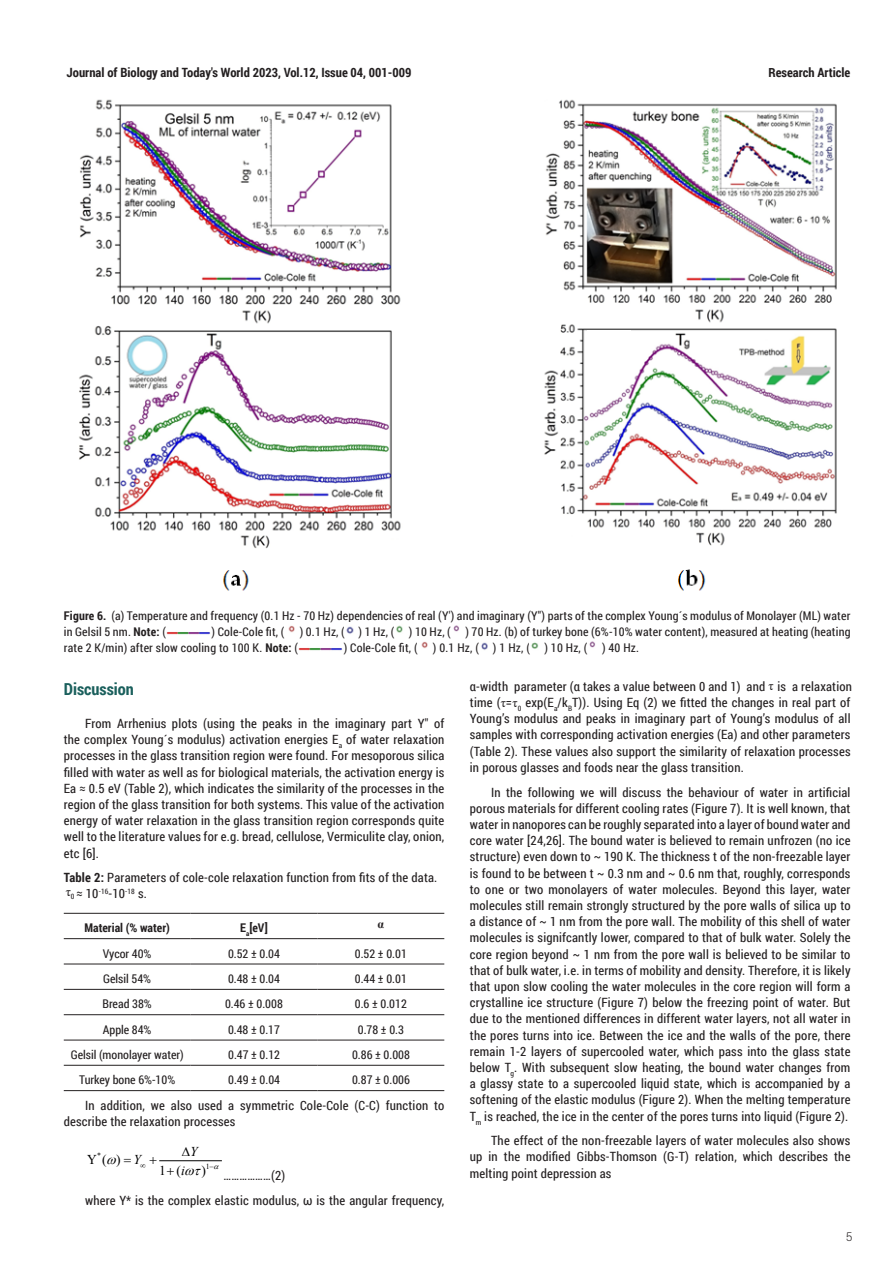
<style>
.page{position:relative;width:893px;height:1263px;background:#fff}
.page>*{position:absolute;margin:0;border:0;box-sizing:border-box;transform-origin:0 0}
.t1{font:700 16.5px "Roboto Condensed";color:#1a5f5c}
.t2{font:13.5px "Times New Roman";color:#000}
.t3{font:italic 13.5px "Times New Roman";color:#000}
.t4{font:12.75px/16.2px "Roboto Condensed";letter-spacing:.015em;color:#231f20;text-align:justify}
.t5{font:700 12.75px "Roboto Condensed";color:#231f20}
.t6{font:12.75px "Times New Roman";color:#231f20}
.t7{font:12px/16.2px "Roboto Condensed";letter-spacing:.015em;color:#231f20}
.t8{font:700 12px "Roboto Condensed";color:#231f20}
.t9{font:300 12px "Roboto";color:#231f20}
.t10{font:700 12px "Times New Roman";color:#231f20}
.t11{font:7.8px "Times New Roman";color:#000}
.s1{font-weight:700}
.s2{font-family:"Times New Roman"}
.s3{font-size:7.5px}
.s4{font-style:italic}
</style>
<div class="page">
<hr style="left:64px;top:913px;width:127px;height:1px;background:#231f20">
<hr style="left:191px;top:913px;width:127px;height:1px;background:#231f20">
<hr style="left:318px;top:913px;width:126px;height:1px;background:#231f20">
<hr style="left:64px;top:938px;width:127px;height:1px;background:#231f20">
<hr style="left:191px;top:938px;width:127px;height:1px;background:#231f20">
<hr style="left:318px;top:938px;width:126px;height:1px;background:#231f20">
<hr style="left:64px;top:964px;width:127px;height:1px;background:#231f20">
<hr style="left:191px;top:964px;width:127px;height:1px;background:#231f20">
<hr style="left:318px;top:964px;width:126px;height:1px;background:#231f20">
<hr style="left:64px;top:989px;width:127px;height:1px;background:#231f20">
<hr style="left:191px;top:989px;width:127px;height:1px;background:#231f20">
<hr style="left:318px;top:989px;width:126px;height:1px;background:#231f20">
<hr style="left:64px;top:1014px;width:127px;height:1px;background:#231f20">
<hr style="left:191px;top:1014px;width:127px;height:1px;background:#231f20">
<hr style="left:318px;top:1014px;width:126px;height:1px;background:#231f20">
<hr style="left:64px;top:1040px;width:127px;height:1px;background:#231f20">
<hr style="left:191px;top:1040px;width:127px;height:1px;background:#231f20">
<hr style="left:318px;top:1040px;width:126px;height:1px;background:#231f20">
<hr style="left:64px;top:1065px;width:127px;height:1px;background:#231f20">
<hr style="left:191px;top:1065px;width:127px;height:1px;background:#231f20">
<hr style="left:318px;top:1065px;width:126px;height:1px;background:#231f20">
<hr style="left:64px;top:1090px;width:127px;height:1px;background:#231f20">
<hr style="left:191px;top:1090px;width:127px;height:1px;background:#231f20">
<hr style="left:318px;top:1090px;width:126px;height:1px;background:#231f20">
<hr style="left:160px;top:1160px;width:61px;height:1px;background:#000">
<img style="left:166px;top:632px;width:45px;height:3px">
<img style="left:288px;top:625px;width:7px;height:8px">
<svg style="left:346px;top:626px;width:8px;height:8px"></svg>
<img style="left:396px;top:625px;width:7px;height:8px">
<img style="left:453px;top:625px;width:6px;height:7px">
<img style="left:298px;top:648px;width:45px;height:3px">
<img style="left:421px;top:641px;width:7px;height:8px">
<img style="left:481px;top:642px;width:7px;height:8px">
<img style="left:531px;top:642px;width:8px;height:7px">
<img style="left:589px;top:641px;width:6px;height:7px">
<img style="left:79px;top:99px;width:758px;height:492px">
<div style="left:125px;top:224px;width:73px;height:59px;background:#fff"></div>
<div style="left:292px;top:340px;width:73px;height:58px;background:#fff"></div>
<div style="left:587px;top:330px;width:44px;height:50px;background:#fff"></div>
<div style="left:684px;top:224px;width:52px;height:49px;background:#fff"></div>
<p class="t5" style="left:67px;top:64px;width:346px">Journal of Biology and Today's World 2023, Vol.12, Issue 04, 001-009</p>
<p class="t5" style="left:768px;top:64px;width:83px">Research Article</p>
<p class="t7" style="left:64px;top:607px;width:788px"><span class="s1">Figure 6.</span> (a) Temperature and frequency (0.1 Hz - 70 Hz) dependencies of real (Y′) and imaginary (Y″) parts of the complex Young´s modulus of Monolayer (ML) water in Gelsil 5 nm. <span class="s1">Note:</span> (</p>
<p class="t7" style="left:212px;top:623px;width:74px">) Cole-Cole fit, (</p>
<p class="t7" style="left:300px;top:623px;width:552px">) 0.1 Hz, ( ) 1 Hz, ( ) 10 Hz, ( ) 70 Hz. (b) of turkey bone (6%-10% water content), measured at heating (heating</p>
<p class="t7" style="left:64px;top:640px;width:236px">rate 2 K/min) after slow cooling to 100 K. <span class="s1">Note:</span> (</p>
<p class="t7" style="left:344px;top:640px;width:76px">) Cole-Cole fit, (</p>
<p class="t7" style="left:433px;top:640px;width:208px">) 0.1 Hz, ( ) 1 Hz, ( ) 10 Hz, ( ) 40 Hz.</p>
<p class="t6" style="left:769px;top:677px;width:7px">τ</p>
<p class="t4" style="left:470px;top:678px;width:384px">α-width parameter (α takes a value between 0 and 1) and is a relaxation time (<span class="s2">τ</span>=<span class="s2">τ</span><sub>0</sub> exp(E<sub>a</sub>/k<sub>B</sub>T)). Using Eq (2) we fitted the changes in real part of Young’s modulus and peaks in imaginary part of Young’s modulus of all samples with corresponding activation energies (Ea) and other parameters (Table 2). These values also support the similarity of relaxation processes in porous glasses and foods near the glass transition.</p>
<p class="t4" style="left:470px;top:783px;width:382px;text-indent:21px">In the following we will discuss the behaviour of water in artificial porous materials for different cooling rates (Figure 7). It is well known, that water in nanopores can be roughly separated into a layer of bound water and core water [24,26]. The bound water is believed to remain unfrozen (no ice structure) even down to ~ 190 K. The thickness t of the non-freezable layer is found to be between t ~ 0.3 nm and ~ 0.6 nm that, roughly, corresponds to one or two monolayers of water molecules. Beyond this layer, water molecules still remain strongly structured by the pore walls of silica up to a distance of ~ 1 nm from the pore wall. The mobility of this shell of water molecules is signifcantly lower, compared to that of bulk water. Solely the core region beyond ~ 1 nm from the pore wall is believed to be similar to that of bulk water, i.e. in terms of mobility and density. Therefore, it is likely that upon slow cooling the water molecules in the core region will form a crystalline ice structure (Figure 7) below the freezing point of water. But due to the mentioned differences in different water layers, not all water in the pores turns into ice. Between the ice and the walls of the pore, there remain 1-2 layers of supercooled water, which pass into the glass state below T<sub>g</sub>. With subsequent slow heating, the bound water changes from a glassy state to a supercooled liquid state, which is accompanied by a softening of the elastic modulus (Figure 2). When the melting temperature T<sub>m</sub> is reached, the ice in the center of the pores turns into liquid (Figure 2).</p>
<p class="t4" style="left:470px;top:1132px;width:382px;text-indent:21px">The effect of the non-freezable layers of water molecules also shows up in the modified Gibbs-Thomson (G-T) relation, which describes the melting point depression as</p>
<p class="t1" style="left:64px;top:677px;width:72px">Discussion</p>
<p class="t4" style="left:64px;top:715px;width:382px;text-indent:21px">From Arrhenius plots (using the peaks in the imaginary part Y'' of the complex Young´s modulus) activation energies E<sub>a</sub> of water relaxation processes in the glass transition region were found. For mesoporous silica filled with water as well as for biological materials, the activation energy is Ea ≈ 0.5 eV (Table 2), which indicates the similarity of the processes in the region of the glass transition for both systems. This value of the activation energy of water relaxation in the glass transition region corresponds quite well to the literature values for e.g. bread, cellulose, Vermiculite clay, onion, etc [6].</p>
<p class="t4" style="left:71px;top:869px;width:368px;text-indent:-7px"><span class="s1">Table 2:</span> Parameters of cole-cole relaxation function from fits of the data.<br><span class="s3">0</span> ≈ 10<sup>-16</sup>-10<sup>-18</sup> s.</p>
<p class="t8" style="left:84px;top:919px;width:87px">Material (% water)</p>
<p class="t8" style="left:240px;top:919px;width:29px">E<sub>a</sub>[eV]</p>
<p class="t10" style="left:378px;top:915px;width:8px">α</p>
<p class="t7" style="left:103px;top:945px;width:50px">Vycor 40%</p>
<p class="t7" style="left:228px;top:945px;width:54px">0.52 ± 0.04</p>
<p class="t7" style="left:355px;top:945px;width:54px">0.52 ± 0.01</p>
<p class="t7" style="left:103px;top:970px;width:50px">Gelsil 54%</p>
<p class="t7" style="left:228px;top:970px;width:54px">0.48 ± 0.04</p>
<p class="t7" style="left:355px;top:970px;width:54px">0.44 ± 0.01</p>
<p class="t7" style="left:102px;top:995px;width:51px">Bread 38%</p>
<p class="t7" style="left:225px;top:995px;width:59px">0.46 ± 0.008</p>
<p class="t7" style="left:355px;top:995px;width:54px">0.6 ± 0.012</p>
<p class="t7" style="left:103px;top:1021px;width:50px">Apple 84%</p>
<p class="t7" style="left:228px;top:1021px;width:53px">0.48 ± 0.17</p>
<p class="t7" style="left:358px;top:1021px;width:48px">0.78 ± 0.3</p>
<p class="t7" style="left:71px;top:1046px;width:115px">Gelsil (monolayer water)</p>
<p class="t7" style="left:228px;top:1046px;width:53px">0.47 ± 0.12</p>
<p class="t7" style="left:352px;top:1046px;width:59px">0.86 ± 0.008</p>
<p class="t7" style="left:79px;top:1071px;width:97px">Turkey bone 6%-10%</p>
<p class="t7" style="left:228px;top:1071px;width:54px">0.49 ± 0.04</p>
<p class="t7" style="left:352px;top:1071px;width:59px">0.87 ± 0.006</p>
<p class="t4" style="left:64px;top:1097px;width:382px;text-indent:21px">In addition, we also used a symmetric Cole-Cole (C-C) function to describe the relaxation processes</p>
<p class="t11" style="left:97px;top:1150px;width:5px">*</p>
<p class="t2" style="left:87px;top:1150px;width:35px">Y( )</p>
<p class="t11" style="left:206px;top:1160px;width:9px">1−</p>
<p class="t2" style="left:159px;top:1161px;width:27px">1 (<span class="s4">i</span></p>
<p class="t2" style="left:202px;top:1161px;width:6px">)</p>
<p class="t6" style="left:66px;top:883px;width:7px">τ</p>
<p class="t3" style="left:182px;top:1142px;width:17px">∆Y</p>
<p class="t3" style="left:134px;top:1150px;width:9px">Y</p>
<p class="t4" style="left:85px;top:1162px;width:361px;line-height:24.8px;text-indent:139px">………………(2)<br>where Y* is the complex elastic modulus, ω is the angular frequency,</p>
<p class="t9" style="left:846px;top:1228px;width:8px">5</p>
</div>
